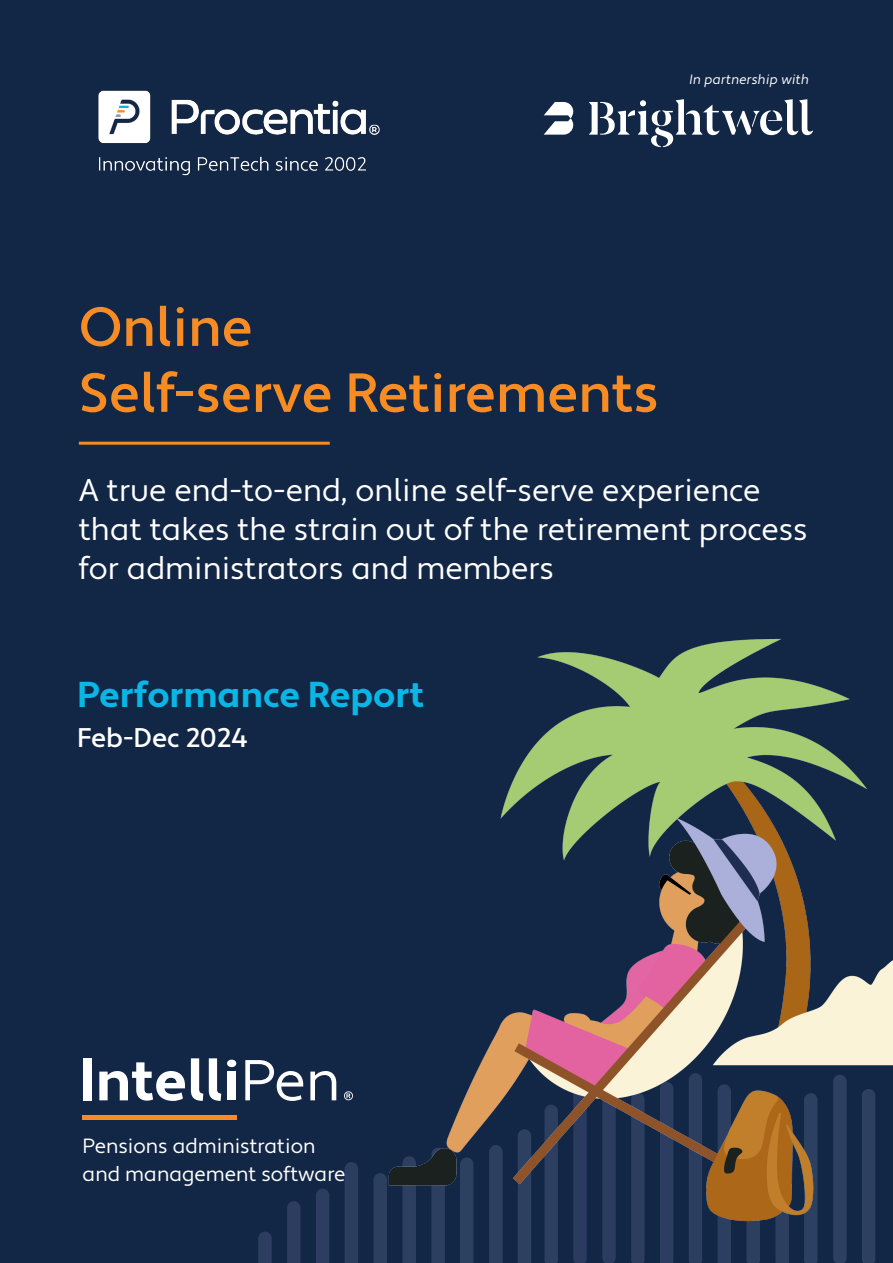
<style>
.page{position:relative;width:893px;height:1263px;background:#122646}
.page>*{position:absolute;margin:0;border:0;box-sizing:border-box;transform-origin:0 0}
.t1{font:500 54.9px "Apertura";color:#f68c23}
.t2{font:700 36px "Apertura";color:#0ab6e5}
.t3{font:31.5px/39px "Apertura";color:#fff}
.t4{font:500 27px "Apertura";color:#fff}
.t5{font:20.55px "Apertura";color:#fff}
.t6{font:13.5px "Apertura Obliq";color:#fff}
</style>
<div class="page">
<hr style="left:79px;top:442px;width:251px;height:3px;background:#f68c23">
<img style="left:98px;top:90px;width:282px;height:86px">
<div style="left:83px;top:1058px;width:8px;height:42px;background:#fff"></div>
<svg style="left:99px;top:1062px;width:86px;height:39px"></svg>
<svg style="left:191px;top:1058px;width:12px;height:43px"></svg>
<svg style="left:209px;top:1058px;width:12px;height:43px"></svg>
<div style="left:227px;top:1060px;width:9px;height:7px;background:#fff;border-radius:50%"></div>
<div style="left:228px;top:1071px;width:8px;height:29px;background:#fff"></div>
<svg style="left:245px;top:1060px;width:58px;height:41px"></svg>
<svg style="left:310px;top:1071px;width:26px;height:29px"></svg>
<hr style="left:82px;top:1116px;width:155px;height:4px;background:#f68c23">
<svg style="left:344px;top:1091px;width:9px;height:9px"></svg>
<svg style="left:862px;top:1233px;width:13px;height:30px"></svg>
<div style="left:833px;top:1075px;width:14px;height:188px;background:#2d4061;border-radius:7px"></div>
<svg style="left:804px;top:1233px;width:13px;height:30px"></svg>
<svg style="left:775px;top:1233px;width:14px;height:30px"></svg>
<svg style="left:746px;top:1233px;width:14px;height:30px"></svg>
<svg style="left:718px;top:1233px;width:13px;height:30px"></svg>
<svg style="left:689px;top:1233px;width:13px;height:30px"></svg>
<svg style="left:660px;top:1233px;width:13px;height:30px"></svg>
<svg style="left:631px;top:1233px;width:14px;height:30px"></svg>
<div style="left:602px;top:1074px;width:14px;height:189px;background:#2c3c60;border-radius:7px"></div>
<svg style="left:573px;top:1233px;width:14px;height:30px"></svg>
<svg style="left:544px;top:1233px;width:14px;height:30px"></svg>
<svg style="left:518px;top:1233px;width:13px;height:30px"></svg>
<svg style="left:489px;top:1233px;width:14px;height:30px"></svg>
<svg style="left:460px;top:1233px;width:13px;height:30px"></svg>
<svg style="left:431px;top:1233px;width:14px;height:30px"></svg>
<svg style="left:402px;top:1233px;width:14px;height:30px"></svg>
<svg style="left:373px;top:1173px;width:14px;height:90px"></svg>
<svg style="left:345px;top:1162px;width:13px;height:101px"></svg>
<svg style="left:316px;top:1189px;width:13px;height:74px"></svg>
<svg style="left:287px;top:1201px;width:14px;height:62px"></svg>
<svg style="left:258px;top:1232px;width:14px;height:31px"></svg>
<img style="left:384px;top:638px;width:509px;height:595px">
<svg style="left:589px;top:99px;width:224px;height:48px"></svg>
<svg style="left:544px;top:102px;width:29px;height:33px"></svg>
<p class="t6" style="left:690px;top:71px;width:121px">In partnership with</p>
<p class="t1" style="left:79px;top:294px;width:175px">Online</p>
<p class="t1" style="left:79px;top:360px;width:581px">Self-serve Retirements</p>
<p class="t3" style="left:79px;top:471px;width:730px">A true end-to-end, online self-serve experience that takes the strain out of the retirement process for administrators and members</p>
<p class="t2" style="left:77px;top:673px;width:348px">Performance Report</p>
<p class="t4" style="left:77px;top:722px;width:172px">Feb-Dec 2024</p>
<p class="t5" style="left:83px;top:1134px;width:234px">Pensions administration</p>
<p class="t5" style="left:83px;top:1161px;width:264px">and management software</p>
</div>
